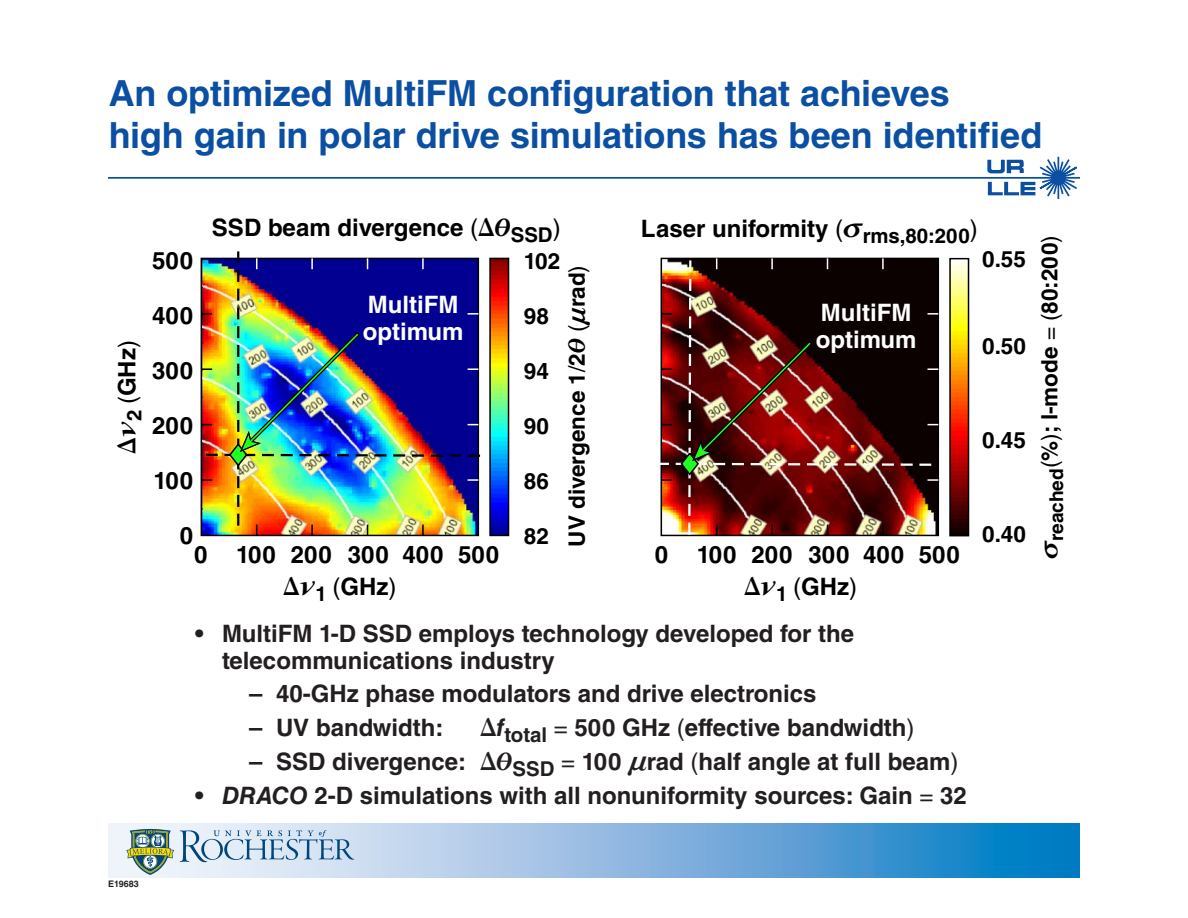
<style>
.page{position:relative;width:1188px;height:918px;background:#fff}
.page>*{position:absolute;margin:0;border:0;box-sizing:border-box;transform-origin:0 0}
.t1{font:700 36px/42px "Helvetica LT Std";letter-spacing:-.005em;color:#0a4fa2}
.t2{font:700 24px/27px "Helvetica LT Std";color:#231f20}
.t3{font:700 24px "Helvetica LT Std";color:#000}
.t4{font:700 24px/27px "Helvetica LT Std";color:#fff}
.t5{font:700 24px "Helvetica LT Std";letter-spacing:.02em;color:#000}
.t6{font:700 22.5px "Helvetica LT Std";color:#000}
.t7{font:700 9px "Helvetica LT Std";color:#231f20}
.s1{font-family:"M Ma Greek"}
.s2{font-family:"MM Greek"}
.s3{font-weight:400}
.s4{font-style:italic}
</style>
<div class="page">
<svg style="left:108px;top:823px;width:972px;height:54px;background:#7bb2dd"></svg>
<svg style="left:180px;top:830px;width:175px;height:32px;background:#b3c9de"></svg>
<svg style="left:126px;top:829px;width:48px;height:46px"></svg>
<svg style="left:987px;top:156px;width:90px;height:43px"></svg>
<hr style="left:108px;top:177px;width:972px;height:2px;background:#0a4fa2">
<img style="left:492px;top:261px;width:14px;height:272px">
<div style="left:489px;top:258px;width:20px;height:278px;border:2px solid #000"></div>
<img style="left:952px;top:262px;width:14px;height:271px">
<div style="left:949px;top:258px;width:20px;height:278px;border:2px solid #000"></div>
<img style="left:201px;top:251px;width:280px;height:284px">
<img style="left:660px;top:258px;width:278px;height:279px">
<p class="t1" style="left:109px;top:72px;width:935px">An optimized MultiFM configuration that achieves<br>high gain in polar drive simulations has been identified</p>
<p class="t3" style="left:112px;top:454px;width:115px;rotate:-90deg"><span class="s1">D</span><span class="s2">o</span><sub>2</sub> <span class="s3">(</span>GHz<span class="s3">)</span></p>
<p class="t3" style="left:212px;top:213px;width:350px">SSD beam divergence <span class="s3">(</span><span class="s1">D</span><span class="s2">i</span><sub>SSD</sub><span class="s3">)</span></p>
<p class="t3" style="left:641px;top:214px;width:338px">Laser uniformity <span class="s3">(</span><span class="s2">v</span><sub>rms,80:200</sub><span class="s3">)</span></p>
<p class="t3" style="left:152px;top:246px;width:42px">500</p>
<p class="t3" style="left:152px;top:301px;width:42px">400</p>
<p class="t3" style="left:152px;top:356px;width:42px">300</p>
<p class="t3" style="left:152px;top:411px;width:42px">200</p>
<p class="t3" style="left:154px;top:466px;width:41px">100</p>
<p class="t3" style="left:180px;top:521px;width:15px">0</p>
<p class="t3" style="left:194px;top:540px;width:15px">0</p>
<p class="t3" style="left:236px;top:540px;width:41px">100</p>
<p class="t3" style="left:291px;top:540px;width:42px">200</p>
<p class="t6" style="left:524px;top:247px;width:38px">102</p>
<p class="t6" style="left:524px;top:302px;width:27px">98</p>
<p class="t6" style="left:524px;top:357px;width:27px">94</p>
<p class="t6" style="left:524px;top:412px;width:27px">90</p>
<p class="t6" style="left:524px;top:467px;width:27px">86</p>
<p class="t6" style="left:524px;top:522px;width:27px">82</p>
<p class="t6" style="left:563px;top:547px;width:283px;rotate:-90deg">UV divergence 1<span class="s3">/</span>2<span class="s2">i</span> <span class="s3">(</span><span class="s2">n</span>rad<span class="s3">)</span></p>
<p class="t4" style="left:363px;top:291px;width:102px">MultiFM optimum</p>
<p class="t4" style="left:816px;top:298px;width:102px">MultiFM optimum</p>
<p class="t3" style="left:348px;top:540px;width:42px">300</p>
<p class="t3" style="left:402px;top:540px;width:42px">400</p>
<p class="t3" style="left:458px;top:540px;width:42px">500</p>
<p class="t5" style="left:655px;top:540px;width:307px">0 100 200 300 400 500</p>
<p class="t3" style="left:283px;top:572px;width:115px"><span class="s1">D</span><span class="s2">o</span><sub>1</sub> <span class="s3">(</span>GHz<span class="s3">)</span></p>
<p class="t3" style="left:744px;top:572px;width:115px"><span class="s1">D</span><span class="s2">o</span><sub>1</sub> <span class="s3">(</span>GHz<span class="s3">)</span></p>
<p class="t2" style="left:222px;top:619px;width:634px;text-indent:-27px">• MultiFM 1-D SSD employs technology developed for the telecommunications industry</p>
<p class="t2" style="left:249px;top:680px;width:569px">– 40-GHz phase modulators and drive electronics</p>
<p class="t2" style="left:249px;top:714px;width:196px">– UV bandwidth:</p>
<p class="t2" style="left:480px;top:714px;width:436px"><span class="s1">D</span><span class="s4">f</span><sub>total</sub> <span class="s3">=</span> 500 GHz <span class="s3">(</span>effective bandwidth<span class="s3">)</span></p>
<p class="t2" style="left:249px;top:748px;width:711px">– SSD divergence: <span class="s1">D</span><span class="s2">i</span><sub>SSD</sub> <span class="s3">=</span> 100 <span class="s2">n</span>rad <span class="s3">(</span>half angle at full beam<span class="s3">)</span></p>
<p class="t2" style="left:195px;top:781px;width:774px">• <span class="s4">DRACO</span> 2-D simulations with all nonuniformity sources: Gain <span class="s3">=</span> 32</p>
<p class="t6" style="left:982px;top:245px;width:45px">0.55</p>
<p class="t6" style="left:982px;top:332px;width:45px">0.50</p>
<p class="t6" style="left:982px;top:426px;width:45px">0.45</p>
<p class="t6" style="left:982px;top:520px;width:45px">0.40</p>
<p class="t6" style="left:1036px;top:559px;width:326px;rotate:-90deg"><span class="s2">v</span><sub>reached</sub><span class="s3">(</span>%<span class="s3">)</span>; l-mode <span class="s3">= (</span>80:200<span class="s3">)</span></p>
<p class="t7" style="left:108px;top:878px;width:32px">E19683</p>
</div>
